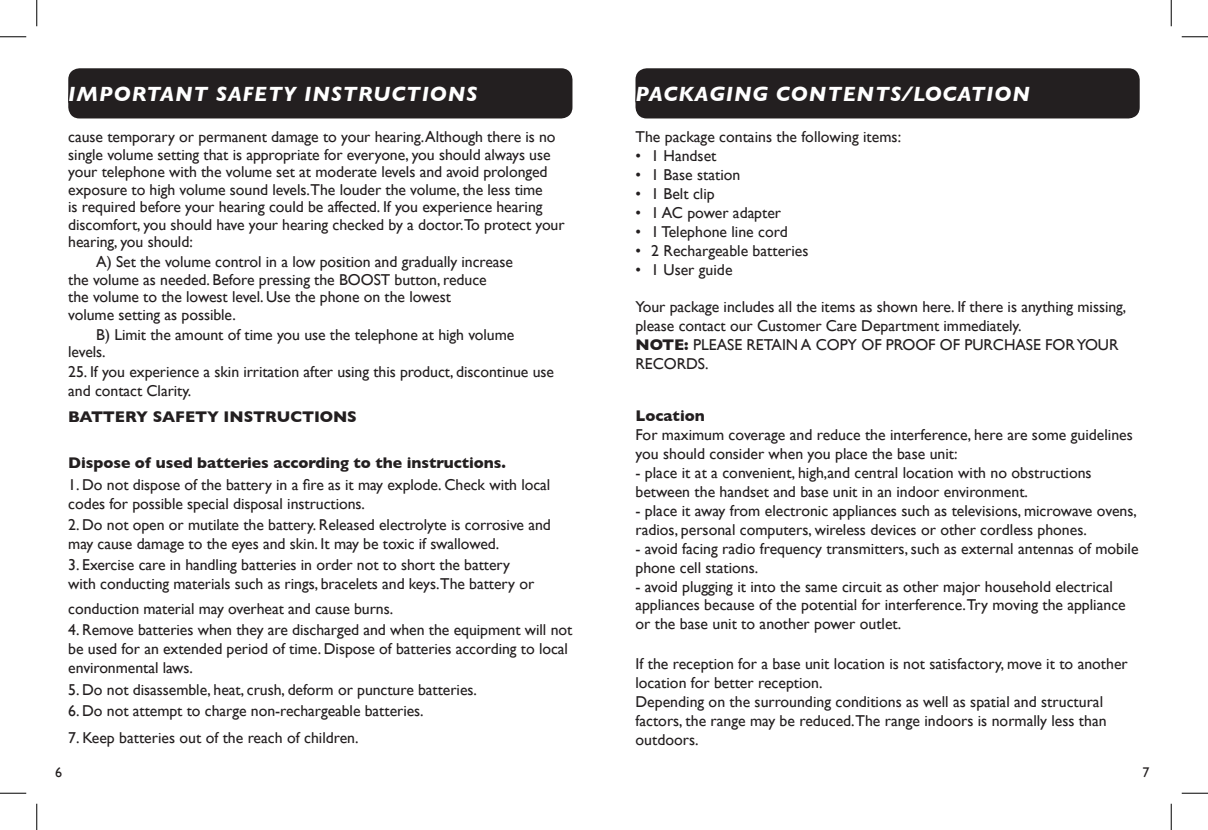
<style>
.page{position:relative;width:1208px;height:830px;background:#fff}
.page>*{position:absolute;margin:0;border:0;box-sizing:border-box;transform-origin:0 0}
.t1{font:italic 700 21px "Gill Sans";letter-spacing:.045em;color:#fff}
.callouts_main_text{font:15.75px/18.9px "Gill Sans";letter-spacing:-.005em;color:#231f20}
.callouts_main_text-2{font:700 15.75px "Gill Sans";letter-spacing:-.005em;color:#231f20}
.t2{font:14px "Gill Sans";color:#231f20}
.s1{font-weight:700}
</style>
<div class="page">
<div style="left:635px;top:68px;width:504px;height:50px;background:#231f20;border-radius:11px"></div>
<div style="left:68px;top:68px;width:504px;height:50px;background:#231f20;border-radius:11px"></div>
<svg style="left:0;top:36px;width:26px;height:1px"></svg>
<svg style="left:1181px;top:36px;width:27px;height:1px"></svg>
<svg style="left:0;top:792px;width:26px;height:1px"></svg>
<svg style="left:1181px;top:792px;width:27px;height:1px"></svg>
<svg style="left:36px;top:0;width:1px;height:26px"></svg>
<svg style="left:36px;top:803px;width:1px;height:27px"></svg>
<svg style="left:1170px;top:0;width:1px;height:26px"></svg>
<svg style="left:1170px;top:803px;width:1px;height:27px"></svg>
<p class="t1" style="left:68px;top:82px;width:410px">IMPORTANT SAFETY INSTRUCTIONS</p>
<p class="t1" style="left:635px;top:81px;width:396px">PACKAGING CONTENTS/LOCATION</p>
<p class="callouts_main_text" style="left:68px;top:128px;width:498px;line-height:17.5px">cause temporary or permanent damage to your hearing. Although there is no single volume setting that is appropriate for everyone, you should always use your telephone with the volume set at moderate levels and avoid prolonged exposure to high volume sound levels.The louder the volume, the less time<br>is required before your hearing could be affected. If you experience hearing discomfort, you should have your hearing checked by a doctor.To protect your hearing, you should:</p>
<p class="callouts_main_text" style="left:68px;top:253px;width:446px;line-height:17.5px;text-indent:28px">A) Set the volume control in a low position and gradually increase the volume as needed. Before pressing the BOOST button, reduce<br>the volume to the lowest level. Use the phone on the lowest<br>volume setting as possible.</p>
<p class="callouts_main_text" style="left:68px;top:325px;width:447px;line-height:17.5px;text-indent:28px">B) Limit the amount of time you use the telephone at high volume levels.</p>
<p class="callouts_main_text" style="left:68px;top:362px;width:487px">25. If you experience a skin irritation after using this product, discontinue use and contact Clarity.</p>
<p class="callouts_main_text-2" style="left:68px;top:407px;width:290px">BATTERY SAFETY INSTRUCTIONS</p>
<p class="callouts_main_text-2" style="left:68px;top:454px;width:439px">Dispose of used batteries according to the instructions.</p>
<p class="callouts_main_text" style="left:68px;top:475px;width:483px">1. Do not dispose of the battery in a fire as it may explode. Check with local codes for possible special disposal instructions.</p>
<p class="callouts_main_text" style="left:68px;top:515px;width:484px">2. Do not open or mutilate the battery. Released electrolyte is corrosive and may cause damage to the eyes and skin. It may be toxic if swallowed.</p>
<p class="callouts_main_text" style="left:68px;top:555px;width:467px">3. Exercise care in handling batteries in order not to short the battery with conducting materials such as rings, bracelets and keys.The battery or</p>
<p class="callouts_main_text" style="left:68px;top:599px;width:326px">conduction material may overheat and cause burns.</p>
<p class="callouts_main_text" style="left:68px;top:620px;width:505px">4. Remove batteries when they are discharged and when the equipment will not be used for an extended period of time. Dispose of batteries according to local environmental laws.</p>
<p class="callouts_main_text" style="left:68px;top:679px;width:410px">5. Do not disassemble, heat, crush, deform or puncture batteries.</p>
<p class="callouts_main_text" style="left:68px;top:701px;width:357px">6. Do not attempt to charge non-rechargeable batteries.</p>
<p class="callouts_main_text" style="left:68px;top:728px;width:292px">7. Keep batteries out of the reach of children.</p>
<p class="callouts_main_text" style="left:635px;top:127px;width:267px">The package contains the following items:</p>
<p class="callouts_main_text" style="left:635px;top:146px;width:82px">• 1 Handset</p>
<p class="callouts_main_text" style="left:635px;top:165px;width:106px">• 1 Base station</p>
<p class="callouts_main_text" style="left:635px;top:184px;width:81px">• 1 Belt clip</p>
<p class="callouts_main_text" style="left:635px;top:203px;width:147px">• 1 AC power adapter</p>
<p class="callouts_main_text" style="left:635px;top:222px;width:154px">• 1 Telephone line cord</p>
<p class="callouts_main_text" style="left:635px;top:241px;width:174px">• 2 Rechargeable batteries</p>
<p class="callouts_main_text" style="left:635px;top:260px;width:99px">• 1 User guide</p>
<p class="callouts_main_text" style="left:635px;top:297px;width:492px">Your package includes all the items as shown here. If there is anything missing, please contact our Customer Care Department immediately.<br><span class="s1">NOTE:</span> PLEASE RETAIN A COPY OF PROOF OF PURCHASE FOR YOUR RECORDS.</p>
<p class="callouts_main_text-2" style="left:635px;top:407px;width:71px">Location</p>
<p class="callouts_main_text" style="left:635px;top:425px;width:499px">For maximum coverage and reduce the interference, here are some guidelines you should consider when you place the base unit:</p>
<p class="callouts_main_text" style="left:635px;top:463px;width:458px">- place it at a convenient, high,and central location with no obstructions between the handset and base unit in an indoor environment.</p>
<p class="callouts_main_text" style="left:635px;top:501px;width:503px">- place it away from electronic appliances such as televisions, microwave ovens, radios, personal computers, wireless devices or other cordless phones.</p>
<p class="callouts_main_text" style="left:635px;top:538px;width:504px">- avoid facing radio frequency transmitters, such as external antennas of mobile phone cell stations.</p>
<p class="callouts_main_text" style="left:635px;top:576px;width:492px">- avoid plugging it into the same circuit as other major household electrical appliances because of the potential for interference.Try moving the appliance or the base unit to another power outlet.</p>
<p class="callouts_main_text" style="left:635px;top:654px;width:494px">If the reception for a base unit location is not satisfactory, move it to another location for better reception.</p>
<p class="callouts_main_text" style="left:635px;top:692px;width:472px">Depending on the surrounding conditions as well as spatial and structural factors, the range may be reduced.The range indoors is normally less than outdoors.</p>
<p class="t2" style="left:55px;top:763px;width:8px">6</p>
<p class="t2" style="left:1142px;top:763px;width:8px">7</p>
</div>
